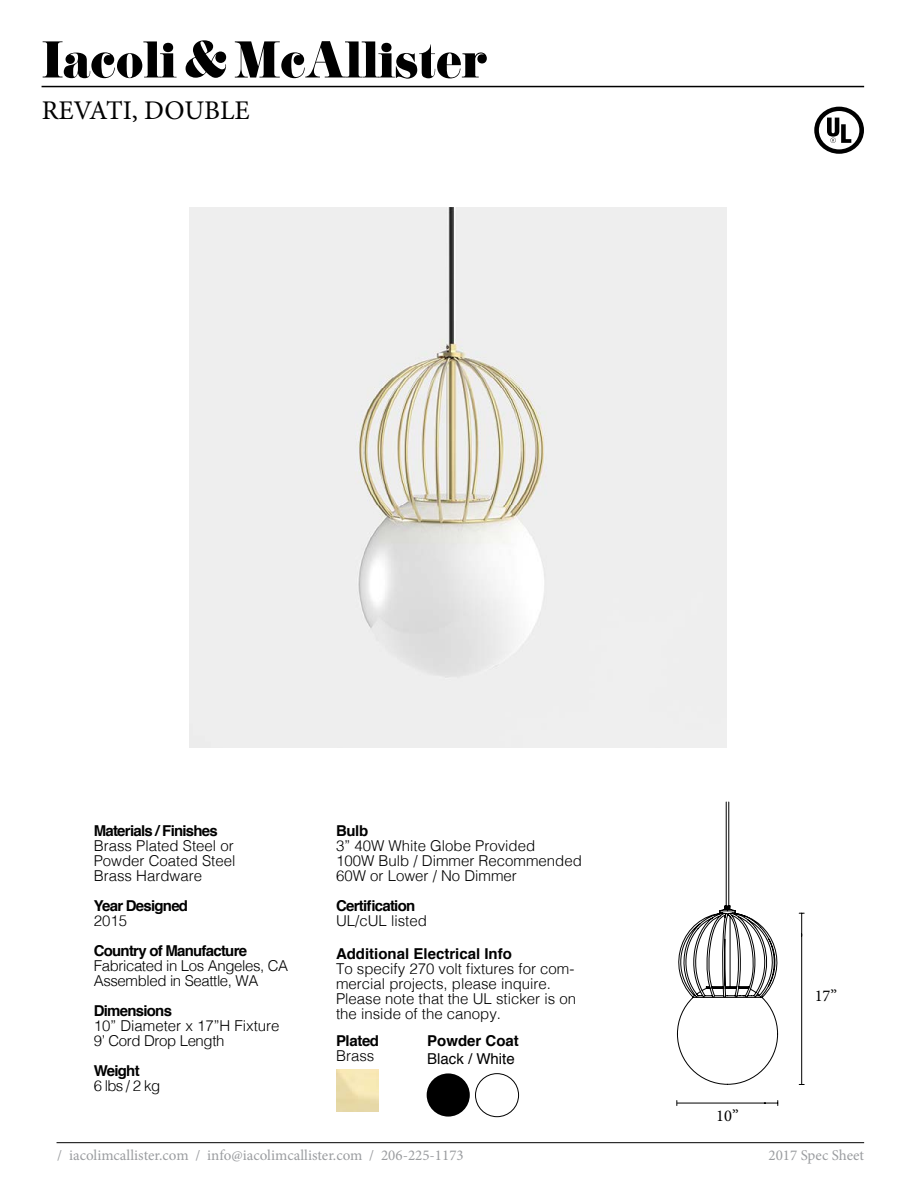
<style>
.page{position:relative;width:918px;height:1188px;background:#fff}
.page>*{position:absolute;margin:0;border:0;box-sizing:border-box;transform-origin:0 0}
.t1{font:54px "Didoni URWDOT Nor";letter-spacing:-.025em;color:#000}
.t2{font:27px "Minion Pro";color:#000}
.t3{font:16.5px "Minion Pro";color:#000}
.t4{font:300 15px/15px "Helvetica";color:#000}
.t5{font:700 15px "Helvetica";letter-spacing:-.05em;color:#000}
.t6{font:15px "Minion Pro";color:#9b9da0}
.t7{font:300 15px/15px "Helvetica";letter-spacing:-.025em;color:#000}
.t8{font:700 15px "Helvetica";color:#000}
.t9{font:15px "Helvetica";color:#000}
</style>
<div class="page">
<hr style="left:42px;top:86px;width:822px;height:1px;background:#000">
<hr style="left:57px;top:1142px;width:807px;height:1px;background:#000">
<svg style="left:814px;top:107px;width:50px;height:47px"></svg>
<hr style="left:801px;top:934px;width:1px;height:150px;background:#000">
<svg style="left:799px;top:913px;width:5px;height:23px"></svg>
<img style="left:189px;top:208px;width:538px;height:540px">
<hr style="left:677px;top:1103px;width:89px;height:1px;background:#000">
<svg style="left:764px;top:1101px;width:15px;height:5px"></svg>
<div style="left:427px;top:1073px;width:43px;height:44px;background:#000;border-radius:50%"></div>
<div style="left:475px;top:1073px;width:44px;height:44px;border:1px solid #000;border-radius:50%"></div>
<svg style="left:677px;top:801px;width:102px;height:284px"></svg>
<h1 class="t1" style="left:42px;top:27px;width:448px">Iacoli &amp; McAllister</h1>
<h2 class="t2" style="left:42px;top:92px;width:210px">REVATI, DOUBLE</h2>
<p class="t5" style="left:94px;top:818px;width:126px">Materials / Finishes</p>
<p class="t4" style="left:94px;top:837px;width:143px;text-align:justify">Brass Plated Steel or Powder Coated Steel Brass Hardware</p>
<p class="t5" style="left:94px;top:893px;width:96px">Year Designed</p>
<p class="t4" style="left:94px;top:912px;width:35px">2015</p>
<p class="t5" style="left:94px;top:938px;width:155px">Country of Manufacture</p>
<p class="t7" style="left:94px;top:957px;width:196px">Fabricated in Los Angeles, CA<br>Assembled in Seattle, WA</p>
<p class="t5" style="left:94px;top:998px;width:80px">Dimensions</p>
<p class="t4" style="left:94px;top:1017px;width:187px">10” Diameter x 17”H Fixture<br>9’ Cord Drop Length</p>
<p class="t5" style="left:94px;top:1058px;width:47px">Weight</p>
<p class="t4" style="left:94px;top:1077px;width:68px">6 lbs / 2 kg</p>
<p class="t5" style="left:336px;top:818px;width:34px">Bulb</p>
<p class="t4" style="left:336px;top:837px;width:247px">3” 40W White Globe Provided<br>100W Bulb / Dimmer Recommended<br>60W or Lower / No Dimmer</p>
<p class="t5" style="left:336px;top:893px;width:81px">Certification</p>
<p class="t4" style="left:336px;top:912px;width:92px">UL/cUL listed</p>
<p class="t8" style="left:336px;top:941px;width:177px">Additional Electrical Info</p>
<p class="t4" style="left:336px;top:960px;width:242px">To specify 270 volt fixtures for com&shy;mercial projects, please inquire.<br>Please note that the UL sticker is on the inside of the canopy.</p>
<p class="t5" style="left:336px;top:1029px;width:45px">Plated</p>
<p class="t4" style="left:336px;top:1047px;width:40px">Brass</p>
<p class="t8" style="left:427px;top:1029px;width:93px">Powder Coat</p>
<p class="t9" style="left:427px;top:1047px;width:89px">Black / White</p>
<p class="t6" style="left:57px;top:1145px;width:408px">/ iacolimcallister.com / info@iacolimcallister.com / 206-225-1173</p>
<p class="t3" style="left:815px;top:985px;width:24px">17”</p>
<p class="t3" style="left:716px;top:1105px;width:24px">10”</p>
<p class="t6" style="left:768px;top:1145px;width:97px">2017 Spec Sheet</p>
</div>
